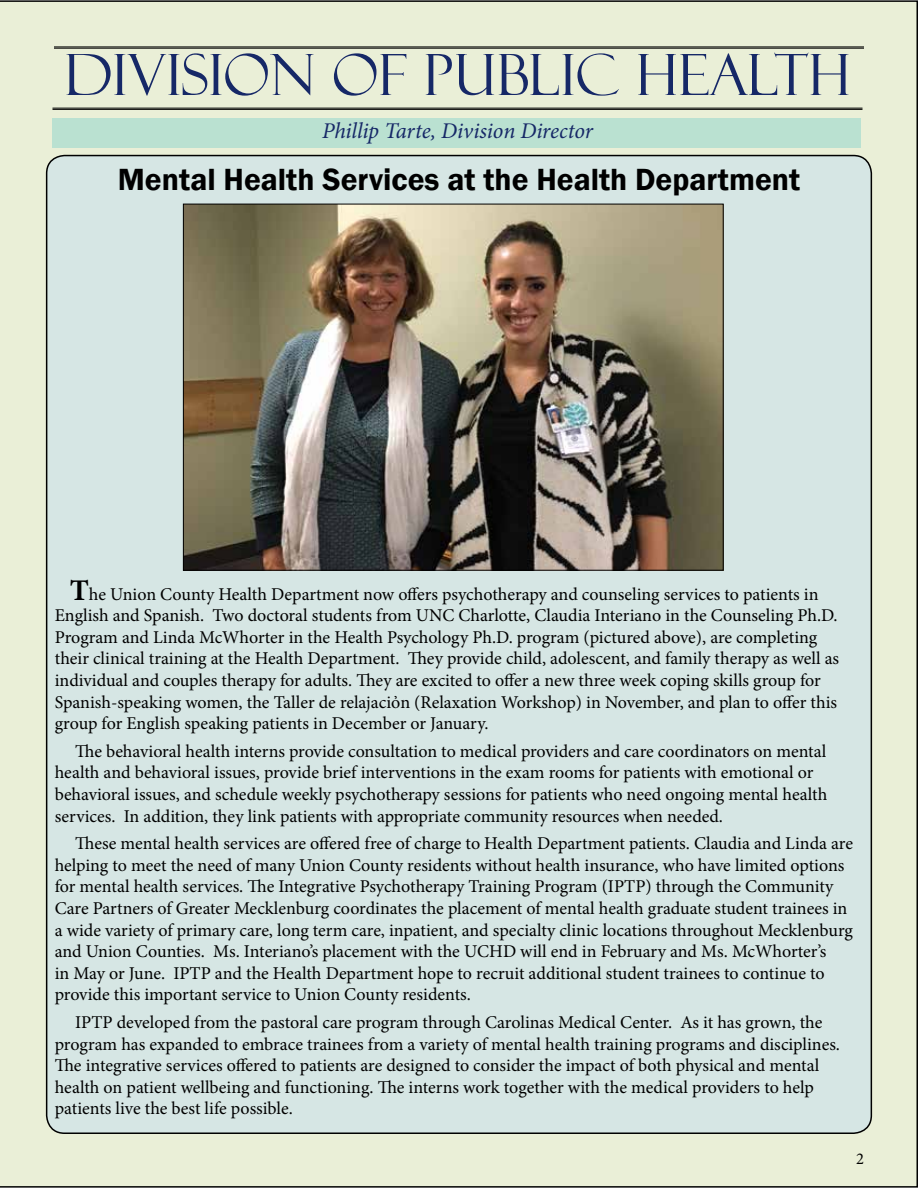
<style>
.page{position:relative;width:918px;height:1188px;background:#eaefd7}
.page>*{position:absolute;margin:0;border:0;box-sizing:border-box;transform-origin:0 0}
.t1{font:57px "Felix Titling";color:#162867}
.t2{font:600 31.5px "Franklin Gothic";color:#000}
.t3{font:italic 22.5px "Minion Pro";letter-spacing:-.01em;color:#162867}
.t4{font:18px/21.6px "Minion Pro";color:#000}
.t5{font:16.5px "Minion Pro";color:#000}
.s1{font-weight:700;font-size:30px}
</style>
<div class="page">
<hr style="left:54px;top:47px;width:810px;height:1px;background:#000">
<hr style="left:54px;top:48px;width:810px;height:1px;background:#000">
<hr style="left:52px;top:108px;width:810px;height:1px;background:#000">
<hr style="left:52px;top:109px;width:810px;height:1px;background:#000">
<div style="left:52px;top:119px;width:809px;height:29px;background:#bae1d1"></div>
<div style="left:47px;top:156px;width:824px;height:977px;background:#d6e6e4;border-radius:18px"></div>
<img style="left:185px;top:206px;width:537px;height:363px">
<h1 class="t1" style="left:64px;top:42px;width:788px">DIVISION OF PUBLIC HEALTH</h1>
<p class="t3" style="left:322px;top:115px;width:272px">Phillip Tarte, Division Director</p>
<h2 class="t2" style="left:118px;top:160px;width:684px">Mental Health Services at the Health Department</h2>
<p class="t4" style="left:55px;top:583px;width:786px;text-indent:15px"><span class="s1">T</span>he Union County Health Department now offers psychotherapy and counseling services to patients in English and Spanish. Two doctoral students from UNC Charlotte, Claudia Interiano in the Counseling Ph.D.<br>Program and Linda McWhorter in the Health Psychology Ph.D. program (pictured above), are completing their clinical training at the Health Department. They provide child, adolescent, and family therapy as well as individual and couples therapy for adults. They are excited to offer a new three week coping skills group for Spanish-speaking women, the Taller de relajaciὀn (Relaxation Workshop) in November, and plan to offer this group for English speaking patients in December or January.</p>
<p class="t4" style="left:55px;top:740px;width:774px;text-indent:20px">The behavioral health interns provide consultation to medical providers and care coordinators on mental health and behavioral issues, provide brief interventions in the exam rooms for patients with emotional or behavioral issues, and schedule weekly psychotherapy sessions for patients who need ongoing mental health services. In addition, they link patients with appropriate community resources when needed.</p>
<p class="t4" style="left:55px;top:833px;width:800px;text-indent:20px">These mental health services are offered free of charge to Health Department patients. Claudia and Linda are helping to meet the need of many Union County residents without health insurance, who have limited options for mental health services. The Integrative Psychotherapy Training Program (IPTP) through the Community Care Partners of Greater Mecklenburg coordinates the placement of mental health graduate student trainees in a wide variety of primary care, long term care, inpatient, and specialty clinic locations throughout Mecklenburg and Union Counties. Ms. Interiano’s placement with the UCHD will end in February and Ms. McWhorter’s<br>in May or June. IPTP and the Health Department hope to recruit additional student trainees to continue to provide this important service to Union County residents.</p>
<p class="t4" style="left:55px;top:1012px;width:787px;text-indent:20px">IPTP developed from the pastoral care program through Carolinas Medical Center. As it has grown, the program has expanded to embrace trainees from a variety of mental health training programs and disciplines.<br>The integrative services offered to patients are designed to consider the impact of both physical and mental health on patient wellbeing and functioning. The interns work together with the medical providers to help patients live the best life possible.</p>
<p class="t5" style="left:856px;top:1148px;width:9px">2</p>
</div>
